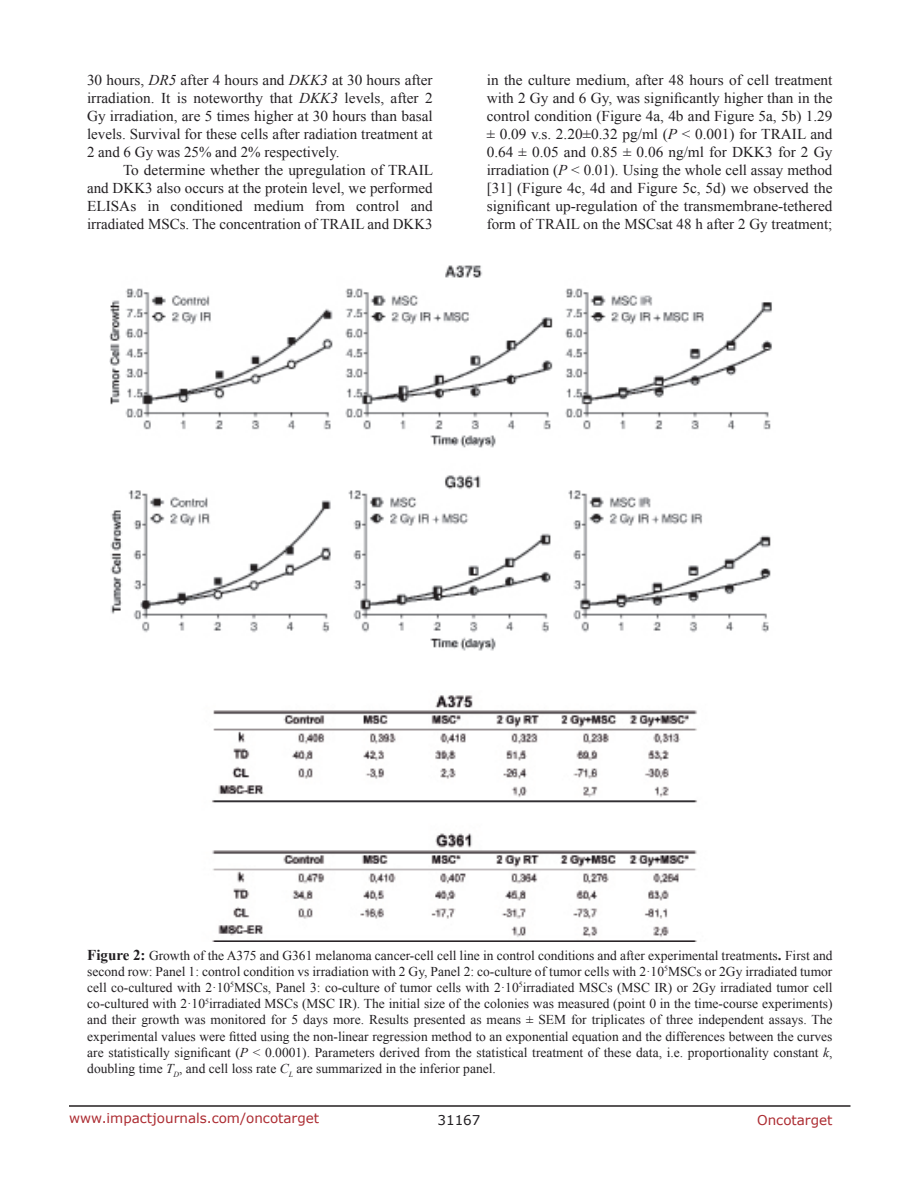
<style>
.page{position:relative;width:918px;height:1188px;background:#fff}
.page>*{position:absolute;margin:0;border:0;box-sizing:border-box;transform-origin:0 0}
.BodyText{font:15px/18px "Times New Roman";color:#221f22;text-align:justify}
.FigureText{font:13.5px/16.2px "Times New Roman";color:#221f22;text-align:justify}
.t1{font:13.5px "Verdana";color:#ac2b31}
.t2{font:13.5px "Verdana";color:#221f22}
.s1{font-style:italic}
.s2{font-weight:700;font-size:15px}
</style>
<div class="page">
<hr style="left:69px;top:1105px;width:781px;height:2px;background:#231f20">
<img style="left:110px;top:265px;width:662px;height:677px">
<p class="BodyText" style="left:87px;top:71px;width:347px">30 hours, <span class="s1">DR5</span> after 4 hours and <span class="s1">DKK3</span> at 30 hours after irradiation. It is noteworthy that <span class="s1">DKK3</span> levels, after 2<br>Gy irradiation, are 5 times higher at 30 hours than basal levels. Survival for these cells after radiation treatment at 2 and 6 Gy was 25% and 2% respectively.</p>
<p class="BodyText" style="left:87px;top:161px;width:348px;text-indent:36px">To determine whether the upregulation of TRAIL and DKK3 also occurs at the protein level, we performed ELISAs in conditioned medium from control and irradiated MSCs. The concentration of TRAIL and DKK3</p>
<p class="BodyText" style="left:487px;top:71px;width:347px">in the culture medium, after 48 hours of cell treatment with 2 Gy and 6 Gy, was significantly higher than in the control condition (Figure 4a, 4b and Figure 5a, 5b) 1.29 ± 0.09 v.s. 2.20±0.32 pg/ml (<span class="s1">P</span> &lt; 0.001) for TRAIL and 0.64 ± 0.05 and 0.85 ± 0.06 ng/ml for DKK3 for 2 Gy irradiation (<span class="s1">P</span> &lt; 0.01). Using the whole cell assay method [31] (Figure 4c, 4d and Figure 5c, 5d) we observed the significant up-regulation of the transmembrane-tethered form of TRAIL on the MSCsat 48 h after 2 Gy treatment;</p>
<p class="FigureText" style="left:87px;top:947px;width:747px"><span class="s2">Figure 2:</span> Growth of the A375 and G361 melanoma cancer-cell cell line in control conditions and after experimental treatments<span class="s2">.</span> First and second row: Panel 1: control condition vs irradiation with 2 Gy, Panel 2: co-culture of tumor cells with 2·10<sup>5</sup>MSCs or 2Gy irradiated tumor cell co-cultured with 2·10<sup>5</sup>MSCs, Panel 3: co-culture of tumor cells with 2·10<sup>5</sup>irradiated MSCs (MSC IR) or 2Gy irradiated tumor cell co-cultured with 2·10<sup>5</sup>irradiated MSCs (MSC IR). The initial size of the colonies was measured (point 0 in the time-course experiments) and their growth was monitored for 5 days more. Results presented as means ± SEM for triplicates of three independent assays. The experimental values were fitted using the non-linear regression method to an exponential equation and the differences between the curves are statistically significant (<span class="s1">P</span> &lt; 0.0001). Parameters derived from the statistical treatment of these data, i.e. proportionality constant <span class="s1">k</span>, doubling time <span class="s1">T</span><sub>D</sub>, and cell loss rate <span class="s1">C</span><sub>L</sub> are summarized in the inferior panel.</p>
<p class="t1" style="left:69px;top:1109px;width:252px">www.impactjournals.com/oncotarget</p>
<p class="t2" style="left:438px;top:1111px;width:44px">31167</p>
<p class="t1" style="left:757px;top:1111px;width:77px">Oncotarget</p>
</div>
